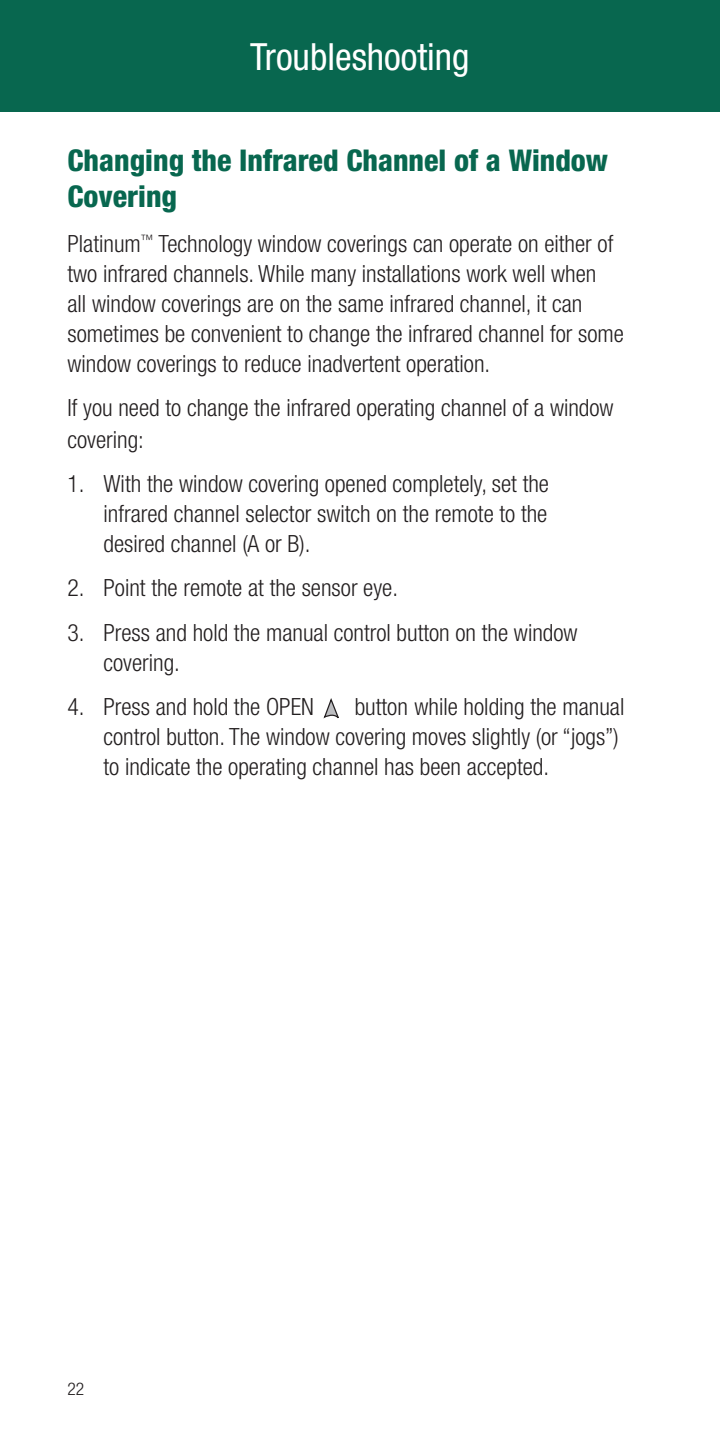
<style>
.page{position:relative;width:720px;height:1440px;background:#fff}
.page>*{position:absolute;margin:0;border:0;box-sizing:border-box;transform-origin:0 0}
.t1{font:condensed 37.5px "Helvetica Neue LT Std";color:#fff}
.t2{font:800 condensed 30px/36px "Helvetica Neue LT Std";color:#08674f}
.t3{font:300 condensed 23.75px/30px "Helvetica Neue LT Std";color:#231f20}
.t4{font:300 condensed 17.5px "Helvetica Neue LT Std";color:#231f20}
</style>
<div class="page">
<div style="left:0;top:0;width:720px;height:112px;background:#08674f"></div>
<svg style="left:323px;top:698px;width:16px;height:21px"></svg>
<h1 class="t1" style="left:250px;top:35px;width:221px">Troubleshooting</h1>
<p class="t2" style="left:68px;top:142px;width:542px">Changing the Infrared Channel of a Window<br>Covering</p>
<p class="t3" style="left:68px;top:228px;width:558px">Platinum<sup>™</sup> Technology window coverings can operate on either of two infrared channels. While many installations work well when<br>all window coverings are on the same infrared channel, it can sometimes be convenient to change the infrared channel for some window coverings to reduce inadvertent operation.</p>
<p class="t3" style="left:68px;top:392px;width:548px;line-height:31.5px">If you need to change the infrared operating channel of a window covering:</p>
<p class="t3" style="left:104px;top:468px;width:447px;text-align:justify;text-indent:-36px">1. With the window covering opened completely, set the infrared channel selector switch on the remote to the desired channel (A or B).</p>
<p class="t3" style="left:68px;top:573px;width:332px">2. Point the remote at the sensor eye.</p>
<p class="t3" style="left:104px;top:617px;width:476px;text-indent:-36px">3. Press and hold the manual control button on the window covering.</p>
<p class="t3" style="left:68px;top:692px;width:248px">4. Press and hold the OPEN</p>
<p class="t3" style="left:104px;top:692px;width:522px;text-indent:251px">button while holding the manual control button. The window covering moves slightly (or “jogs”) to indicate the operating channel has been accepted.</p>
<p class="t4" style="left:68px;top:1378px;width:18px">22</p>
</div>
